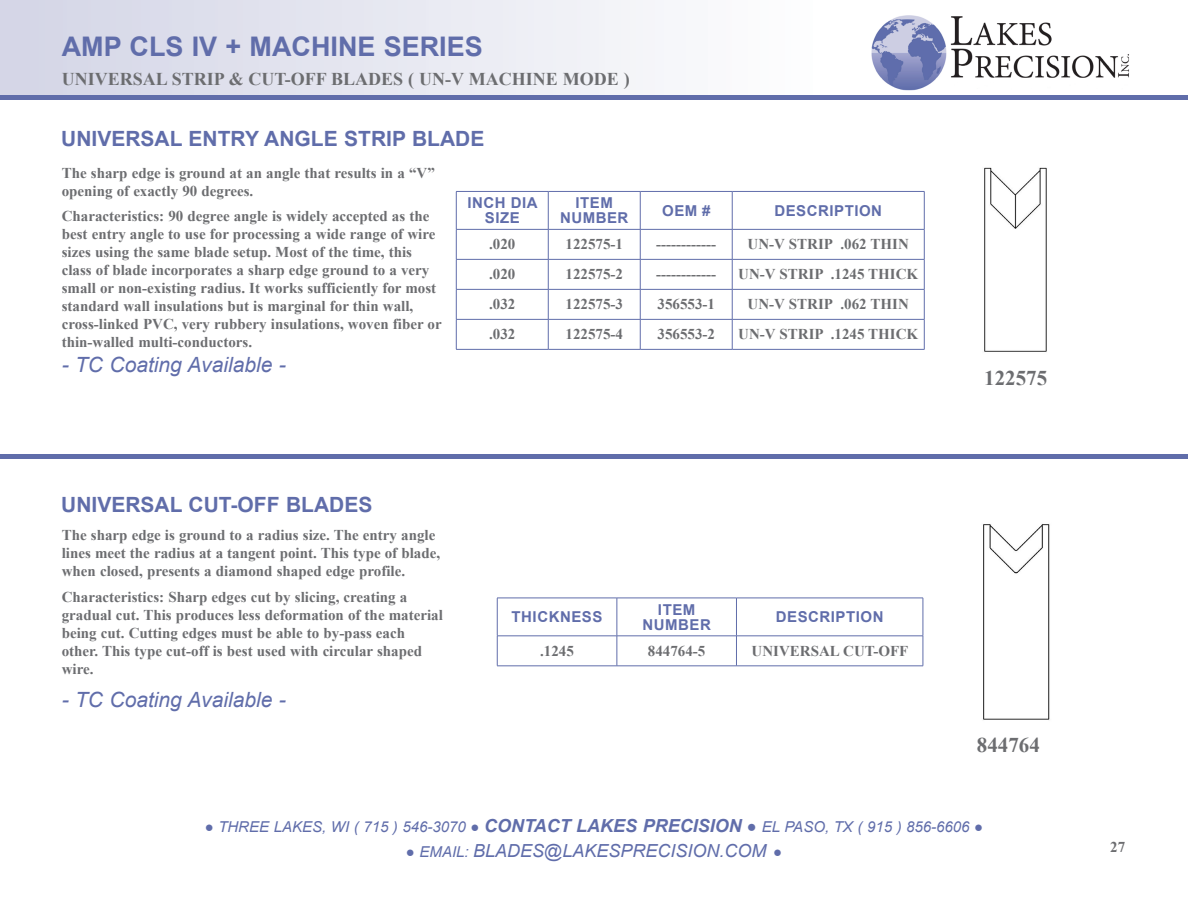
<style>
.page{position:relative;width:1188px;height:918px;background:#fff}
.page>*{position:absolute;margin:0;border:0;box-sizing:border-box;transform-origin:0 0}
.t1{font:700 27px "Arial";color:#606daa}
.t2{font:700 21px "Arial";color:#606daa}
.t3{font:italic 21px "Arial";color:#606daa}
.t4{font:700 21px "Times New Roman";color:#6c6d70}
.t5{font:700 18px "Times New Roman";color:#6c6d70}
.t6{font:italic 18px "Arial";color:#606daa}
.t7{font:700 15px/18px "Times New Roman";color:#6c6d70}
.t8{font:italic 15px "Arial";color:#606daa}
.t9{font:700 15px "Arial";letter-spacing:.035em;color:#606daa}
.s1{font-family:"Courier New";font-style:normal}
.s2{font-weight:700;font-size:18px}
.s3{font-family:"Courier New";font-style:normal;font-size:16.5px}
.s4{font-family:"Courier New";font-style:normal;font-size:15px}
.s5{font-size:15px}
</style>
<div class="page">
<div style="left:0;top:0;width:858px;height:96px;background:linear-gradient(to right,#d3d5e6,#fff)"></div>
<hr style="left:0;top:96px;width:1188px;height:4px;background:#606daa">
<img style="left:871px;top:15px;width:258px;height:76px">
<hr style="left:0;top:455px;width:1188px;height:4px;background:#606daa">
<hr style="left:456px;top:191px;width:92px;height:1px;background:#606daa">
<hr style="left:456px;top:192px;width:1px;height:37px;background:#606daa">
<hr style="left:548px;top:191px;width:92px;height:1px;background:#606daa">
<hr style="left:548px;top:192px;width:1px;height:37px;background:#606daa">
<hr style="left:640px;top:191px;width:92px;height:1px;background:#606daa">
<hr style="left:640px;top:192px;width:1px;height:37px;background:#606daa">
<hr style="left:732px;top:191px;width:192px;height:1px;background:#606daa">
<hr style="left:732px;top:192px;width:1px;height:37px;background:#606daa">
<hr style="left:924px;top:192px;width:1px;height:37px;background:#606daa">
<hr style="left:456px;top:229px;width:92px;height:1px;background:#606daa">
<hr style="left:548px;top:229px;width:92px;height:1px;background:#606daa">
<hr style="left:640px;top:229px;width:92px;height:1px;background:#606daa">
<hr style="left:732px;top:229px;width:192px;height:1px;background:#606daa">
<hr style="left:456px;top:259px;width:92px;height:1px;background:#606daa">
<hr style="left:548px;top:259px;width:92px;height:1px;background:#606daa">
<hr style="left:640px;top:259px;width:92px;height:1px;background:#606daa">
<hr style="left:732px;top:259px;width:192px;height:1px;background:#606daa">
<hr style="left:456px;top:289px;width:92px;height:1px;background:#606daa">
<hr style="left:548px;top:289px;width:92px;height:1px;background:#606daa">
<hr style="left:640px;top:289px;width:92px;height:1px;background:#606daa">
<hr style="left:732px;top:289px;width:192px;height:1px;background:#606daa">
<hr style="left:456px;top:319px;width:92px;height:1px;background:#606daa">
<svg style="left:456px;top:230px;width:1px;height:119px"></svg>
<hr style="left:548px;top:319px;width:92px;height:1px;background:#606daa">
<svg style="left:548px;top:230px;width:1px;height:119px"></svg>
<hr style="left:640px;top:319px;width:92px;height:1px;background:#606daa">
<svg style="left:640px;top:230px;width:1px;height:119px"></svg>
<hr style="left:732px;top:319px;width:192px;height:1px;background:#606daa">
<svg style="left:732px;top:230px;width:1px;height:119px"></svg>
<svg style="left:924px;top:230px;width:1px;height:119px"></svg>
<hr style="left:456px;top:349px;width:92px;height:1px;background:#606daa">
<hr style="left:548px;top:349px;width:92px;height:1px;background:#606daa">
<hr style="left:640px;top:349px;width:92px;height:1px;background:#606daa">
<hr style="left:732px;top:349px;width:192px;height:1px;background:#606daa">
<hr style="left:497px;top:598px;width:120px;height:1px;background:#606daa">
<hr style="left:497px;top:598px;width:1px;height:38px;background:#606daa">
<hr style="left:617px;top:598px;width:119px;height:1px;background:#606daa">
<hr style="left:617px;top:598px;width:1px;height:38px;background:#606daa">
<hr style="left:736px;top:598px;width:187px;height:1px;background:#606daa">
<hr style="left:736px;top:598px;width:1px;height:38px;background:#606daa">
<hr style="left:923px;top:598px;width:1px;height:38px;background:#606daa">
<hr style="left:497px;top:636px;width:120px;height:1px;background:#606daa">
<hr style="left:497px;top:636px;width:1px;height:30px;background:#606daa">
<hr style="left:617px;top:636px;width:119px;height:1px;background:#606daa">
<hr style="left:617px;top:636px;width:1px;height:30px;background:#606daa">
<hr style="left:736px;top:636px;width:187px;height:1px;background:#606daa">
<hr style="left:736px;top:636px;width:1px;height:30px;background:#606daa">
<hr style="left:923px;top:636px;width:1px;height:30px;background:#606daa">
<hr style="left:497px;top:666px;width:120px;height:1px;background:#606daa">
<hr style="left:617px;top:666px;width:119px;height:1px;background:#606daa">
<hr style="left:736px;top:666px;width:187px;height:1px;background:#606daa">
<img style="left:984px;top:167px;width:63px;height:185px">
<img style="left:983px;top:524px;width:67px;height:196px">
<p class="t1" style="left:62px;top:27px;width:423px">AMP CLS IV + MACHINE SERIES</p>
<p class="t5" style="left:62px;top:66px;width:569px">UNIVERSAL STRIP &amp; CUT-OFF BLADES ( UN-V MACHINE MODE )</p>
<p class="t2" style="left:61px;top:124px;width:425px">UNIVERSAL ENTRY ANGLE STRIP BLADE</p>
<p class="t7" style="left:62px;top:163px;width:375px">The sharp edge is ground at an angle that results in a “V” opening of exactly 90 degrees.</p>
<p class="t7" style="left:62px;top:207px;width:381px">Characteristics: 90 degree angle is widely accepted as the best entry angle to use for processing a wide range of wire sizes using the same blade setup. Most of the time, this class of blade incorporates a sharp edge ground to a very small or non-existing radius. It works sufficiently for most standard wall insulations but is marginal for thin wall, cross-linked PVC, very rubbery insulations, woven fiber or thin-walled multi-conductors.</p>
<p class="t3" style="left:62px;top:351px;width:226px">- TC Coating Available -</p>
<p class="t9" style="left:467px;top:193px;width:72px">INCH DIA</p>
<p class="t9" style="left:485px;top:208px;width:36px">SIZE</p>
<p class="t9" style="left:576px;top:193px;width:39px">ITEM</p>
<p class="t9" style="left:560px;top:208px;width:70px">NUMBER</p>
<p class="t9" style="left:662px;top:200px;width:50px">OEM #</p>
<p class="t9" style="left:774px;top:200px;width:109px">DESCRIPTION</p>
<p class="t7" style="left:489px;top:235px;width:28px">.020</p>
<p class="t7" style="left:566px;top:235px;width:59px">122575-1</p>
<p class="t7" style="left:656px;top:235px;width:61px">------------</p>
<p class="t7" style="left:748px;top:235px;width:163px">UN-V STRIP .062 THIN</p>
<p class="t7" style="left:489px;top:265px;width:28px">.020</p>
<p class="t7" style="left:566px;top:265px;width:59px">122575-2</p>
<p class="t7" style="left:656px;top:265px;width:61px">------------</p>
<p class="t7" style="left:738px;top:265px;width:182px">UN-V STRIP .1245 THICK</p>
<p class="t7" style="left:489px;top:295px;width:28px">.032</p>
<p class="t7" style="left:566px;top:295px;width:59px">122575-3</p>
<p class="t7" style="left:658px;top:295px;width:59px">356553-1</p>
<p class="t7" style="left:748px;top:295px;width:163px">UN-V STRIP .062 THIN</p>
<p class="t7" style="left:489px;top:325px;width:28px">.032</p>
<p class="t7" style="left:566px;top:325px;width:59px">122575-4</p>
<p class="t7" style="left:658px;top:325px;width:59px">356553-2</p>
<p class="t7" style="left:738px;top:325px;width:182px">UN-V STRIP .1245 THICK</p>
<p class="t2" style="left:61px;top:490px;width:313px">UNIVERSAL CUT-OFF BLADES</p>
<p class="t7" style="left:62px;top:526px;width:380px">The sharp edge is ground to a radius size. The entry angle lines meet the radius at a tangent point. This type of blade, when closed, presents a diamond shaped edge profile.</p>
<p class="t7" style="left:62px;top:587px;width:383px">Characteristics: Sharp edges cut by slicing, creating a gradual cut. This produces less deformation of the material being cut. Cutting edges must be able to by-pass each other. This type cut-off is best used with circular shaped wire.</p>
<p class="t3" style="left:62px;top:686px;width:226px">- TC Coating Available -</p>
<p class="t9" style="left:512px;top:606px;width:92px">THICKNESS</p>
<p class="t9" style="left:658px;top:599px;width:39px">ITEM</p>
<p class="t9" style="left:642px;top:614px;width:70px">NUMBER</p>
<p class="t9" style="left:776px;top:606px;width:109px">DESCRIPTION</p>
<p class="t7" style="left:540px;top:641px;width:35px">.1245</p>
<p class="t7" style="left:648px;top:641px;width:59px">844764-5</p>
<p class="t7" style="left:752px;top:641px;width:158px">UNIVERSAL CUT-OFF</p>
<p class="t4" style="left:984px;top:363px;width:64px">122575</p>
<p class="t4" style="left:977px;top:730px;width:64px">844764</p>
<p class="t8" style="left:205px;top:817px;width:780px"><span class="s1">●</span> THREE LAKES, WI ( 715 ) 546-3070 <span class="s1">●</span> <span class="s2">CONTACT LAKES PRECISION</span> <span class="s3">●</span> EL PASO, TX ( 915 ) 856-6606 <span class="s1">●</span></p>
<p class="t6" style="left:406px;top:839px;width:378px"><span class="s4">●</span> <span class="s5">EMAIL:</span> BLADES@LAKESPRECISION.COM <span class="s4">●</span></p>
<p class="t7" style="left:1110px;top:837px;width:16px">27</p>
</div>
